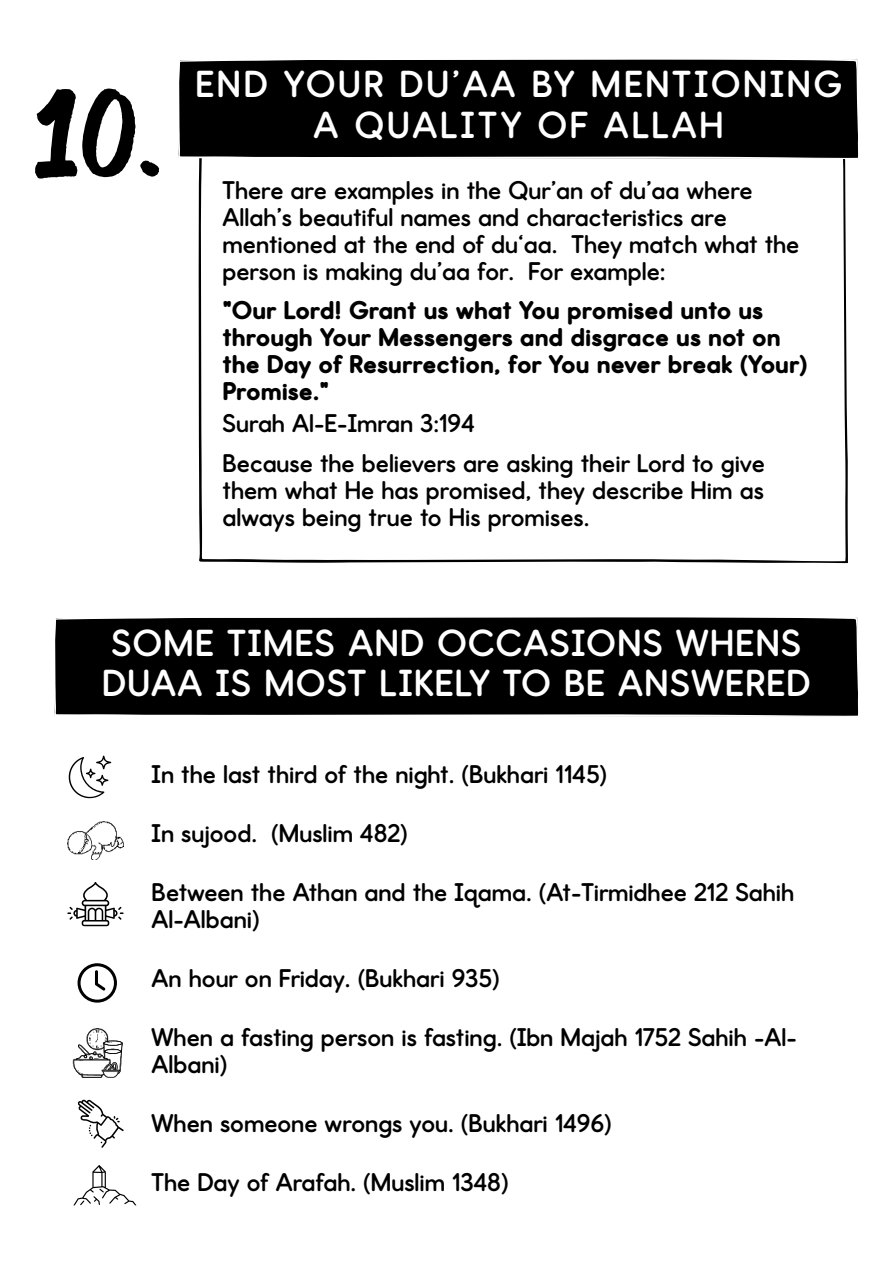
<style>
.page{position:relative;width:894px;height:1264px;background:#fff}
.page>*{position:absolute;margin:0;border:0;box-sizing:border-box;transform-origin:0 0}
.t1{font:120px "Bosk";color:#000}
.t2{font:37.5px/39.3px "KA School Days 2";letter-spacing:.04em;color:#fff}
.t3{font:37.5px/40.5px "KA School Days 2";letter-spacing:.075em;color:#fff;text-align:center}
.t4{font:25.5px/27px "KA School Days 2";color:#000}
.t5{font:25.5px/27px "KA School Days Bold 2";color:#000}
</style>
<div class="page">
<svg style="left:199px;top:159px;width:648px;height:404px"></svg>
<div style="left:178px;top:59px;width:681px;height:100px;background:#000"></div>
<div style="left:54px;top:617px;width:805px;height:100px;background:#000"></div>
<svg style="left:69px;top:755px;width:42px;height:43px"></svg>
<img style="left:67px;top:821px;width:57px;height:38px">
<svg style="left:67px;top:882px;width:56px;height:44px"></svg>
<svg style="left:77px;top:963px;width:40px;height:39px"></svg>
<img style="left:72px;top:1028px;width:51px;height:50px">
<svg style="left:73px;top:1165px;width:63px;height:40px"></svg>
<svg style="left:77px;top:1099px;width:47px;height:48px"></svg>
<h1 class="t1" style="left:33px;top:45px;width:130px">10.</h1>
<h2 class="t3" style="left:195px;top:64px;width:647px">END YOUR DU’AA BY MENTIONING<br>A QUALITY OF ALLAH</h2>
<p class="t4" style="left:222px;top:177px;width:578px">There are examples in the Qur’an of du’aa where Allah’s beautiful names and characteristics are mentioned at the end of du‘aa. They match what the person is making du’aa for. For example:</p>
<p class="t5" style="left:222px;top:297px;width:586px">"Our Lord! Grant us what You promised unto us through Your Messengers and disgrace us not on the Day of Resurrection, for You never break (Your)<br>Promise."</p>
<p class="t4" style="left:222px;top:410px;width:253px">Surah Al-E-Imran 3:194</p>
<p class="t4" style="left:222px;top:450px;width:543px;text-align:justify">Because the believers are asking their Lord to give them what He has promised, they describe Him as always being true to His promises.</p>
<h2 class="t2" style="left:102px;top:624px;width:709px">SOME TIMES AND OCCASIONS WHENS<br>DUAA IS MOST LIKELY TO BE ANSWERED</h2>
<p class="t4" style="left:152px;top:760px;width:457px">In the last third of the night. (Bukhari 1145)</p>
<p class="t4" style="left:152px;top:819px;width:258px">In sujood. (Muslim 482)</p>
<p class="t4" style="left:152px;top:878px;width:644px">Between the Athan and the Iqama. (At-Tirmidhee 212 Sahih<br>Al-Albani)</p>
<p class="t4" style="left:152px;top:964px;width:349px">An hour on Friday. (Bukhari 935)</p>
<p class="t4" style="left:152px;top:1023px;width:646px">When a fasting person is fasting. (Ibn Majah 1752 Sahih -Al-<br>Albani)</p>
<p class="t4" style="left:152px;top:1109px;width:461px">When someone wrongs you. (Bukhari 1496)</p>
<p class="t4" style="left:152px;top:1168px;width:358px">The Day of Arafah. (Muslim 1348)</p>
</div>
